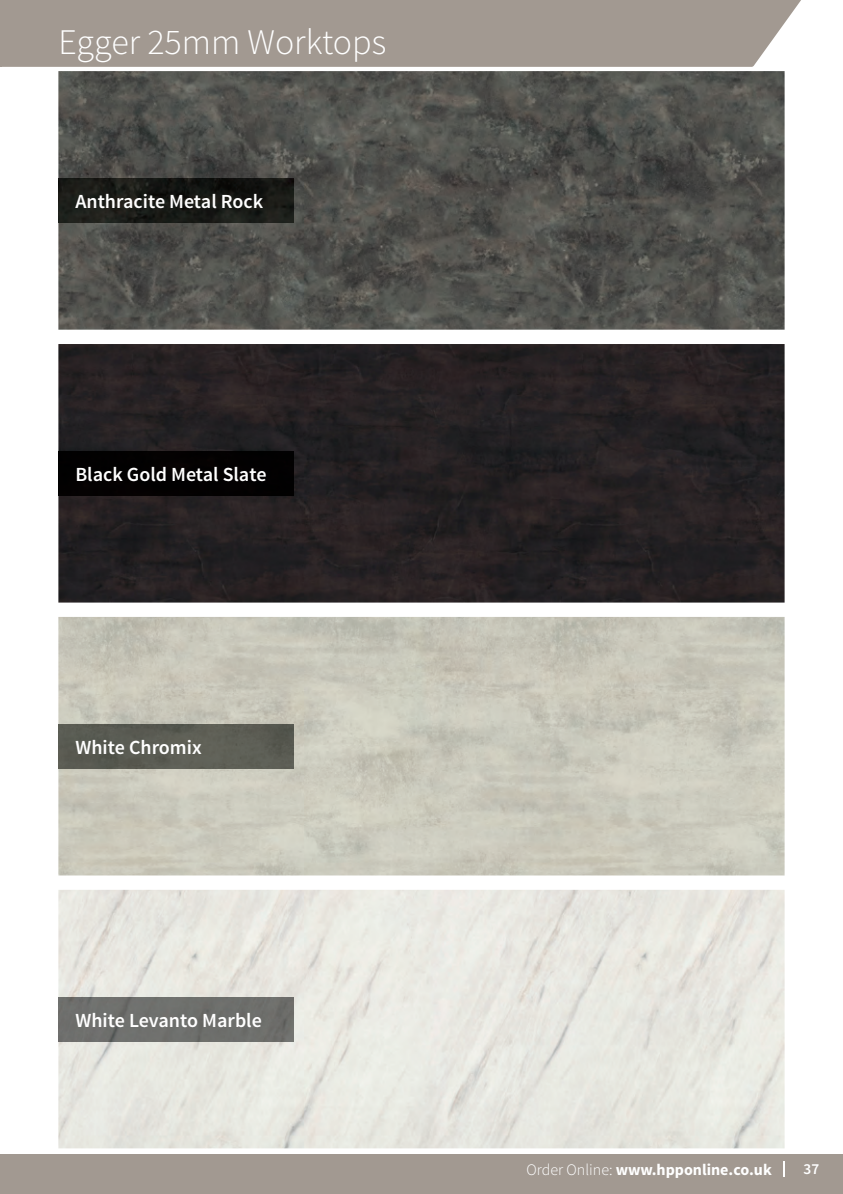
<style>
.page{position:relative;width:843px;height:1194px;background:#fff}
.page>*{position:absolute;margin:0;border:0;box-sizing:border-box;transform-origin:0 0}
.t1{font:300 36px "Source Sans Pro";color:#fff}
.t2{font:600 20px "Source Sans Pro";color:#fff}
.t3{font:700 16px "Source Sans Pro";color:#fff}
.t4{font:600 15.4px "Source Sans Pro";color:#fff}
.s1{font-weight:300}
</style>
<div class="page">
<hr style="left:0;top:1154px;width:2px;height:40px;background:#a29991">
<hr style="left:0;top:0;width:2px;height:67px;background:#a29991">
<div style="left:2px;top:1154px;width:840px;height:40px;background:#a29991"></div>
<div style="left:2px;top:0;width:799px;height:67px;background:#a29991"></div>
<img style="left:58px;top:71px;width:726px;height:259px">
<img style="left:58px;top:344px;width:726px;height:259px">
<img style="left:58px;top:617px;width:726px;height:258px">
<img style="left:58px;top:890px;width:726px;height:258px">
<img style="left:58px;top:178px;width:235px;height:44px">
<div style="left:58px;top:451px;width:235px;height:44px;background:#030102"></div>
<div style="left:58px;top:724px;width:235px;height:44px;background:#5b5c54"></div>
<div style="left:58px;top:997px;width:235px;height:44px;background:#6e6f6c"></div>
<svg style="left:783px;top:1161px;width:1px;height:15px"></svg>
<h1 class="t1" style="left:58px;top:20px;width:329px">Egger 25mm Worktops</h1>
<p class="t2" style="left:75px;top:189px;width:189px">Anthracite Metal Rock</p>
<p class="t2" style="left:75px;top:461px;width:193px">Black Gold Metal Slate</p>
<p class="t2" style="left:75px;top:734px;width:128px">White Chromix</p>
<p class="t2" style="left:75px;top:1007px;width:188px">White Levanto Marble</p>
<p class="t3" style="left:526px;top:1159px;width:246px"><span class="s1">Order Online:</span> www.hpponline.co.uk</p>
<p class="t4" style="left:803px;top:1159px;width:17px">37</p>
</div>
